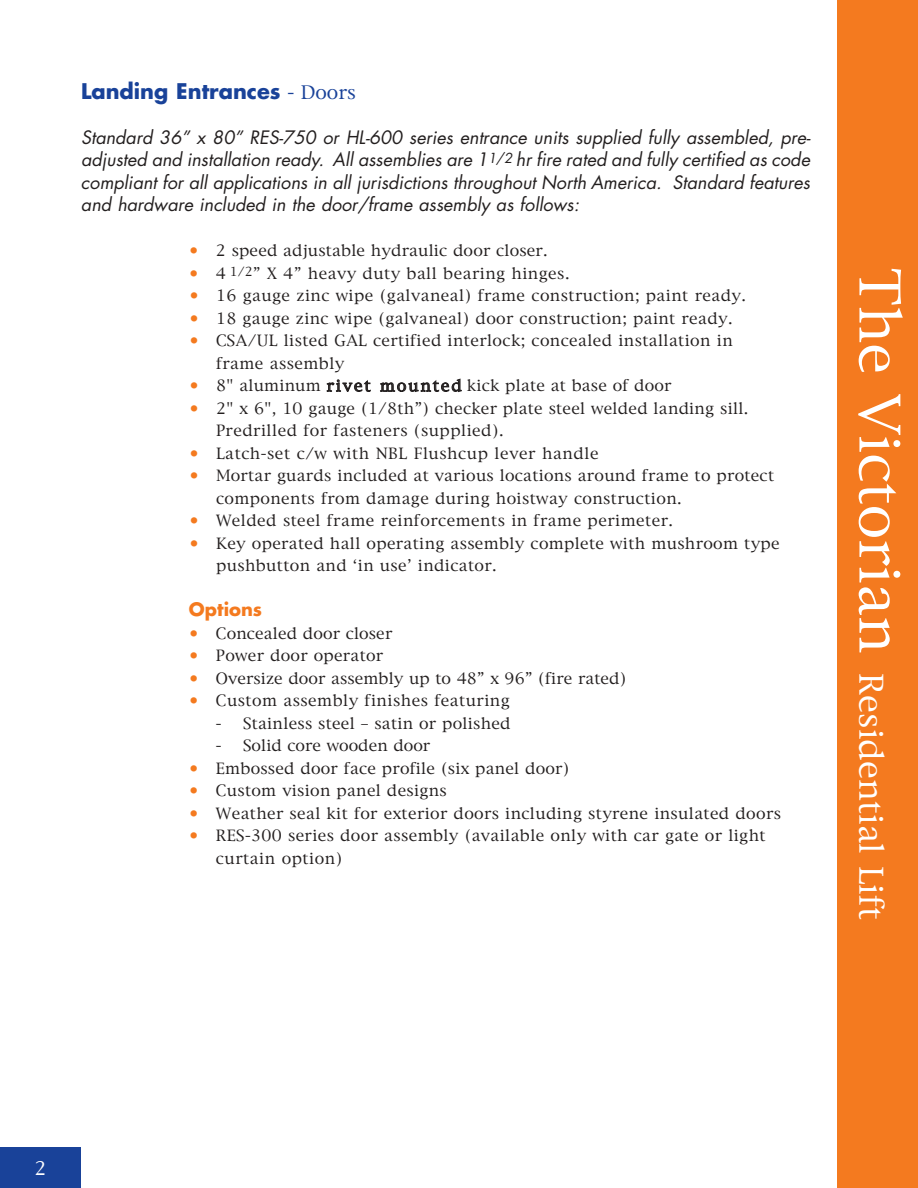
<style>
.page{position:relative;width:918px;height:1188px;background:#fff}
.page>*{position:absolute;margin:0;border:0;box-sizing:border-box;transform-origin:0 0}
.t1{font:31.5px "New York";color:#fff}
.t2{font:700 21px "Futura";color:#194299}
.t3{font:italic 18px/22.5px "Futura";color:#231f1f;text-align:justify}
.t4{font:700 18px "Futura";color:#f47a1f}
.t5{font:18px "New York";color:#fff}
.t6{font:15px/22.5px "New York";letter-spacing:.025em;color:#231f1f}
.t7{font:15px "New York";letter-spacing:.005em;color:#231f1f}
.s1{font-family:"New York";font-weight:400;font-size:18px}
.s2{color:#f47a1f}
.s3{font-size:54px}
</style>
<div class="page">
<div style="left:837px;top:0;width:81px;height:1188px;background:#f47a1f"></div>
<div style="left:0;top:1148px;width:81px;height:40px;background:#194299"></div>
<h2 class="t2" style="left:81px;top:82px;width:276px">Landing Entrances <span class="s1">- Doors</span></h2>
<p class="t3" style="left:81px;top:128px;width:734px">Standard 36” x 80” RES-750 or HL-600 series entrance units supplied fully assembled, pre&shy;adjusted and installation ready. All assemblies are 1<sup>1/2</sup> hr fire rated and fully certified as code compliant for all applications in all jurisdictions throughout North America. Standard features and hardware included in the door/frame assembly as follows:</p>
<p class="t6" style="left:189px;top:241px;width:360px"><span class="s2">•</span> 2 speed adjustable hydraulic door closer.</p>
<p class="t6" style="left:189px;top:263px;width:382px"><span class="s2">•</span> 4 <sup>1/2</sup>” X 4” heavy duty ball bearing hinges.</p>
<p class="t6" style="left:189px;top:286px;width:559px"><span class="s2">•</span> 16 gauge zinc wipe (galvaneal) frame construction; paint ready.</p>
<p class="t6" style="left:189px;top:308px;width:545px"><span class="s2">•</span> 18 gauge zinc wipe (galvaneal) door construction; paint ready.</p>
<p class="t6" style="left:216px;top:331px;width:518px;text-indent:-27px"><span class="s2">•</span> CSA/UL listed GAL certified interlock; concealed installation in frame assembly</p>
<p class="t6" style="left:189px;top:376px;width:484px"><span class="s2">•</span> 8" aluminum r ivet mounted kick plate at base of door</p>
<p class="t6" style="left:216px;top:398px;width:534px;text-indent:-27px"><span class="s2">•</span> 2" x 6", 10 gauge (1/8th”) checker plate steel welded landing sill.<br>Predrilled for fasteners (supplied).</p>
<p class="t6" style="left:189px;top:443px;width:411px"><span class="s2">•</span> Latch-set c/w with NBL Flushcup lever handle</p>
<p class="t6" style="left:216px;top:466px;width:560px;text-indent:-27px"><span class="s2">•</span> Mortar guards included at various locations around frame to protect components from damage during hoistway construction.</p>
<p class="t6" style="left:189px;top:511px;width:486px"><span class="s2">•</span> Welded steel frame reinforcements in frame perimeter.</p>
<p class="t6" style="left:216px;top:533px;width:565px;text-indent:-27px"><span class="s2">•</span> Key operated hall operating assembly complete with mushroom type pushbutton and ‘in use’ indicator.</p>
<p class="t4" style="left:189px;top:602px;width:75px">Options</p>
<p class="t6" style="left:189px;top:623px;width:205px"><span class="s2">•</span> Concealed door closer</p>
<p class="t6" style="left:189px;top:646px;width:196px"><span class="s2">•</span> Power door operator</p>
<p class="t7" style="left:189px;top:672px;width:439px"><span class="s2">•</span> Oversize door assembly up to 48” x 96” (fire rated)</p>
<p class="t6" style="left:189px;top:691px;width:322px"><span class="s2">•</span> Custom assembly finishes featuring</p>
<p class="t6" style="left:216px;top:713px;width:296px">- Stainless steel – satin or polished</p>
<p class="t7" style="left:216px;top:739px;width:216px">- Solid core wooden door</p>
<p class="t6" style="left:189px;top:758px;width:382px"><span class="s2">•</span> Embossed door face profile (six panel door)</p>
<p class="t6" style="left:189px;top:781px;width:259px"><span class="s2">•</span> Custom vision panel designs</p>
<p class="t6" style="left:189px;top:803px;width:593px"><span class="s2">•</span> Weather seal kit for exterior doors including styrene insulated doors</p>
<p class="t6" style="left:216px;top:826px;width:551px;text-indent:-27px"><span class="s2">•</span> RES-300 series door assembly (available only with car gate or light curtain option)</p>
<h1 class="t1" style="left:885px;top:268px;width:654px;rotate:90deg"><span class="s3">The Victorian</span> Residential Lift</h1>
<p class="t5" style="left:35px;top:1161px;width:14px">2</p>
</div>
